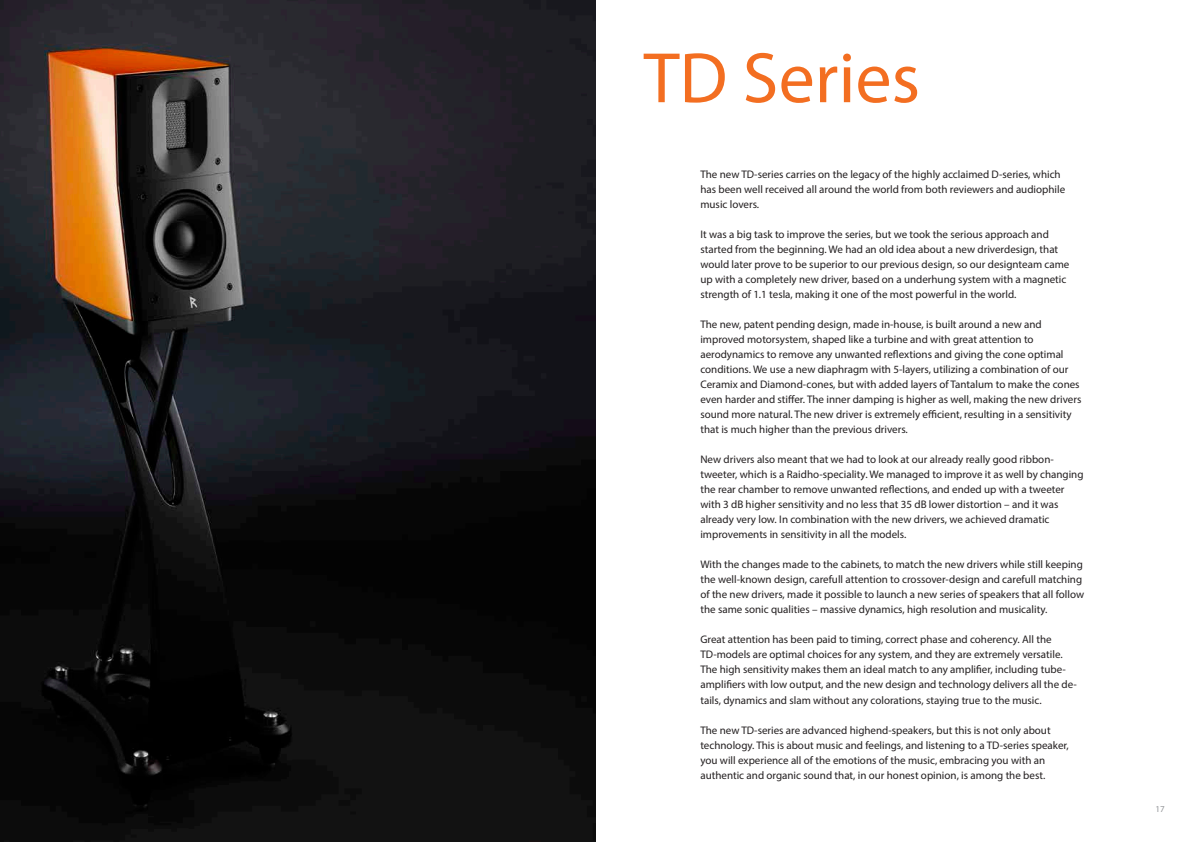
<style>
.page{position:relative;width:1191px;height:842px;background:#fff}
.page>*{position:absolute;margin:0;border:0;box-sizing:border-box;transform-origin:0 0}
.t1{font:72px "Myriad Pro";color:#f36e21}
.t2{font:11px/15px "Myriad Pro";color:#231f20}
.t3{font:9px "Myriad Pro";color:#939598}
</style>
<div class="page">
<img style="left:0;top:0;width:595px;height:842px">
<h1 class="t1" style="left:643px;top:34px;width:278px">TD Series</h1>
<p class="t2" style="left:700px;top:167px;width:366px">The new TD-series carries on the legacy of the highly acclaimed D-series, which has been well received all around the world from both reviewers and audiophile music lovers.</p>
<p class="t2" style="left:700px;top:227px;width:370px">It was a big task to improve the series, but we took the serious approach and started from the beginning. We had an old idea about a new driverdesign, that would later prove to be superior to our previous design, so our designteam came up with a completely new driver, based on a underhung system with a magnetic strength of 1.1 tesla, making it one of the most powerful in the world.</p>
<p class="t2" style="left:700px;top:317px;width:382px">The new, patent pending design, made in-house, is built around a new and improved motorsystem, shaped like a turbine and with great attention to aerodynamics to remove any unwanted reflextions and giving the cone optimal conditions. We use a new diaphragm with 5-layers, utilizing a combination of our Ceramix and Diamond-cones, but with added layers of Tantalum to make the cones even harder and stiffer. The inner damping is higher as well, making the new drivers sound more natural. The new driver is extremely efficient, resulting in a sensitivity that is much higher than the previous drivers.</p>
<p class="t2" style="left:700px;top:452px;width:385px">New drivers also meant that we had to look at our already really good ribbon&shy;tweeter, which is a Raidho-speciality. We managed to improve it as well by changing the rear chamber to remove unwanted reflections, and ended up with a tweeter with 3 dB higher sensitivity and no less that 35 dB lower distortion – and it was already very low. In combination with the new drivers, we achieved dramatic improvements in sensitivity in all the models.</p>
<p class="t2" style="left:700px;top:557px;width:385px">With the changes made to the cabinets, to match the new drivers while still keeping the well-known design, carefull attention to crossover-design and carefull matching of the new drivers, made it possible to launch a new series of speakers that all follow the same sonic qualities – massive dynamics, high resolution and musicality.</p>
<p class="t2" style="left:700px;top:632px;width:378px">Great attention has been paid to timing, correct phase and coherency. All the TD-models are optimal choices for any system, and they are extremely versatile.<br>The high sensitivity makes them an ideal match to any amplifier, including tube&shy;amplifiers with low output, and the new design and technology delivers all the de&shy;tails, dynamics and slam without any colorations, staying true to the music.</p>
<p class="t2" style="left:700px;top:722px;width:370px">The new TD-series are advanced highend-speakers, but this is not only about technology. This is about music and feelings, and listening to a TD-series speaker, you will experience all of the emotions of the music, embracing you with an authentic and organic sound that, in our honest opinion, is among the best.</p>
<p class="t3" style="left:1155px;top:803px;width:11px">17</p>
</div>
